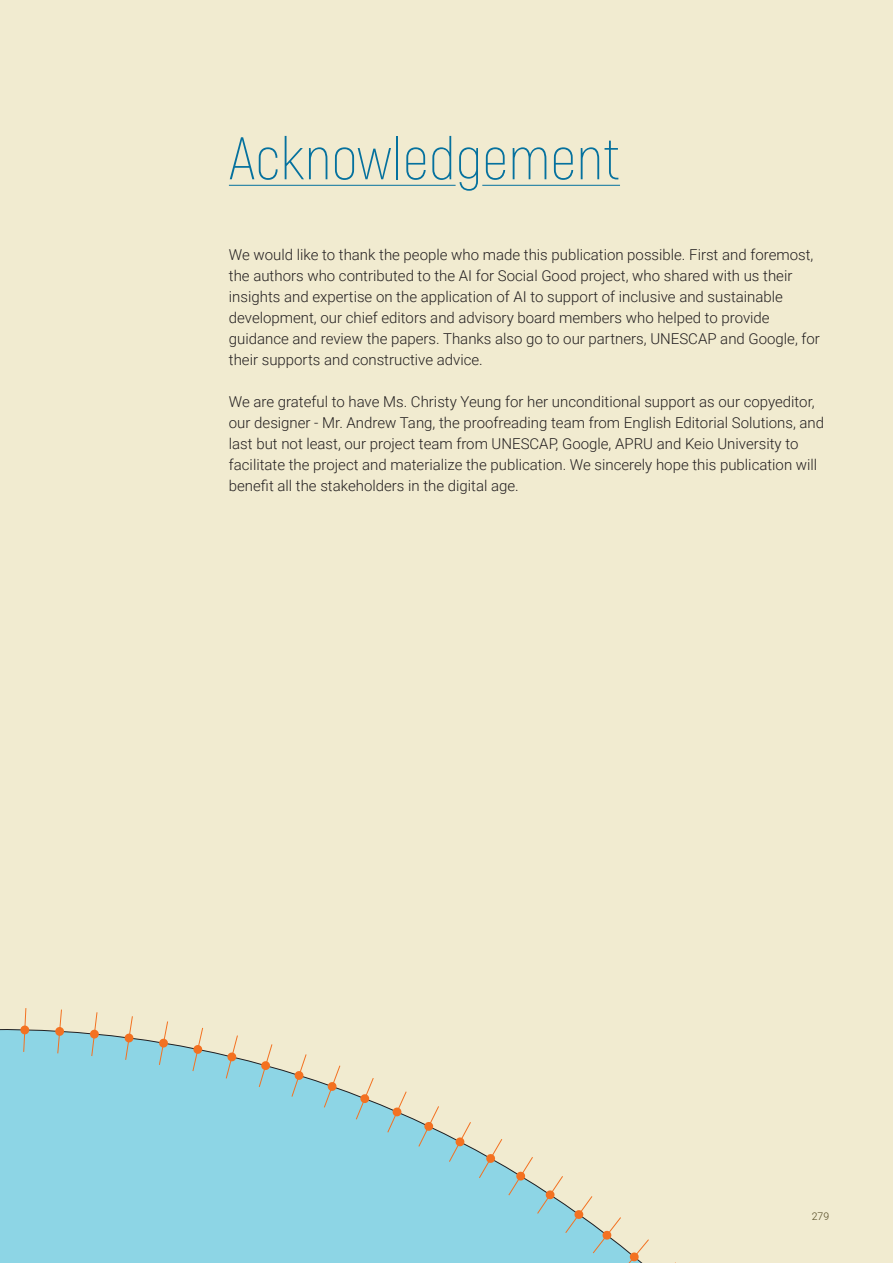
<style>
.page{position:relative;width:893px;height:1263px;background:#f1ebd0}
.page>*{position:absolute;margin:0;border:0;box-sizing:border-box;transform-origin:0 0}
.t1{font:200 60px "Akrobat";color:#05719e}
.t2{font:300 15px/21px "Roboto";color:#231f20}
.t3{font:300 10.5px "Roboto";color:#4d431c}
</style>
<div class="page">
<svg style="left:0;top:1029px;width:508px;height:234px"></svg>
<svg style="left:508px;top:1157px;width:168px;height:106px"></svg>
<svg style="left:479px;top:1139px;width:23px;height:39px"></svg>
<svg style="left:449px;top:1122px;width:22px;height:40px"></svg>
<svg style="left:418px;top:1106px;width:21px;height:41px"></svg>
<svg style="left:387px;top:1091px;width:20px;height:42px"></svg>
<svg style="left:356px;top:1078px;width:18px;height:42px"></svg>
<svg style="left:324px;top:1065px;width:16px;height:43px"></svg>
<svg style="left:292px;top:1054px;width:14px;height:43px"></svg>
<svg style="left:259px;top:1044px;width:13px;height:43px"></svg>
<svg style="left:226px;top:1035px;width:12px;height:44px"></svg>
<svg style="left:193px;top:1027px;width:10px;height:44px"></svg>
<svg style="left:159px;top:1021px;width:9px;height:44px"></svg>
<svg style="left:125px;top:1016px;width:8px;height:44px"></svg>
<svg style="left:90px;top:1029px;width:9px;height:10px"></svg>
<svg style="left:91px;top:1012px;width:6px;height:44px"></svg>
<svg style="left:55px;top:1027px;width:9px;height:9px"></svg>
<svg style="left:57px;top:1009px;width:5px;height:45px"></svg>
<svg style="left:20px;top:1025px;width:9px;height:9px"></svg>
<svg style="left:23px;top:1008px;width:3px;height:44px"></svg>
<hr style="left:229px;top:185px;width:227px;height:1px;background:#05719e">
<hr style="left:482px;top:185px;width:138px;height:1px;background:#05719e">
<p class="t1" style="left:229px;top:123px;width:393px">Acknowledgement</p>
<p class="t2" style="left:229px;top:244px;width:593px">We would like to thank the people who made this publication possible. First and foremost, the authors who contributed to the AI for Social Good project, who shared with us their insights and expertise on the application of AI to support of inclusive and sustainable development, our chief editors and advisory board members who helped to provide guidance and review the papers. Thanks also go to our partners, UNESCAP and Google, for their supports and constructive advice.</p>
<p class="t2" style="left:229px;top:391px;width:597px">We are grateful to have Ms. Christy Yeung for her unconditional support as our copyeditor, our designer - Mr. Andrew Tang, the proofreading team from English Editorial Solutions, and last but not least, our project team from UNESCAP, Google, APRU and Keio University to facilitate the project and materialize the publication. We sincerely hope this publication will benefit all the stakeholders in the digital age.</p>
<p class="t3" style="left:812px;top:1209px;width:19px">279</p>
</div>
